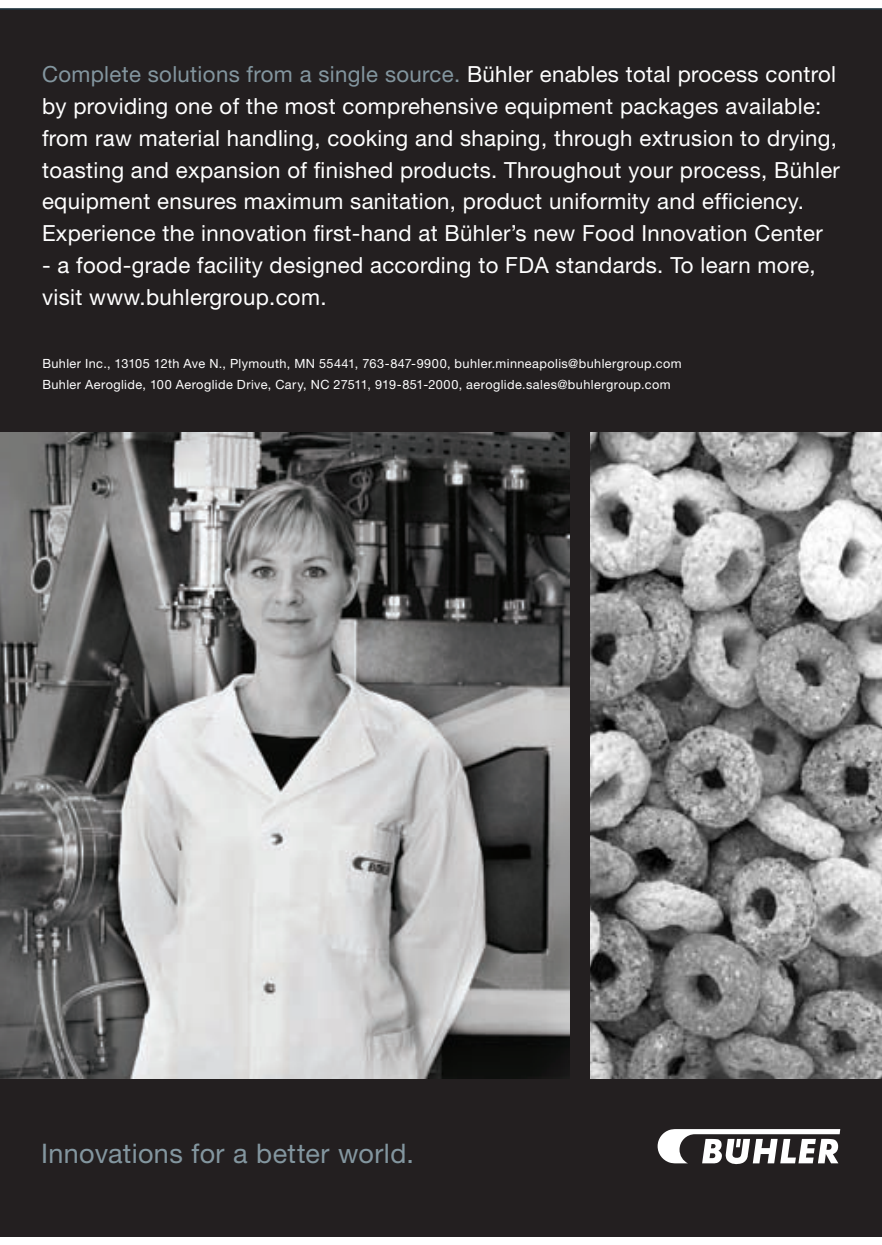
<style>
.page{position:relative;width:882px;height:1245px;background:#fff}
.page>*{position:absolute;margin:0;border:0;box-sizing:border-box;transform-origin:0 0}
.t1{font:26.95px "Helvetica Neue";letter-spacing:.015em;color:#83969f}
.t2{font:22.22px/31.7px "Helvetica Neue LT";letter-spacing:.015em;color:#fff}
.t3{font:12.78px/20.7px "Helvetica Neue LT";letter-spacing:.03em;color:#fff}
.s1{color:#83969f}
</style>
<div class="page">
<div style="left:0;top:8px;width:882px;height:1228px;background:#231f20"></div>
<img style="left:0;top:432px;width:569px;height:646px">
<img style="left:591px;top:432px;width:291px;height:646px">
<svg style="left:658px;top:1128px;width:182px;height:36px"></svg>
<p class="t2" style="left:42px;top:58px;width:799px"><span class="s1">Complete solutions from a single source.</span> Bühler enables total process control by providing one of the most comprehensive equipment packages available: from raw material handling, cooking and shaping, through extrusion to drying, toasting and expansion of finished products. Throughout your process, Bühler equipment ensures maximum sanitation, product uniformity and efficiency.<br>Experience the innovation first-hand at Bühler’s new Food Innovation Center</p>
<p class="t2" style="left:42px;top:249px;width:775px">- a food-grade facility designed according to FDA standards. To learn more, visit www.buhlergroup.com.</p>
<p class="t3" style="left:42px;top:353px;width:641px">Buhler Inc., 13105 12th Ave N., Plymouth, MN 55441, 763-847-9900, buhler.minneapolis@buhlergroup.com<br>Buhler Aeroglide, 100 Aeroglide Drive, Cary, NC 27511, 919-851-2000, aeroglide.sales@buhlergroup.com</p>
<p class="t1" style="left:41px;top:1137px;width:374px">Innovations for a better world.</p>
</div>
